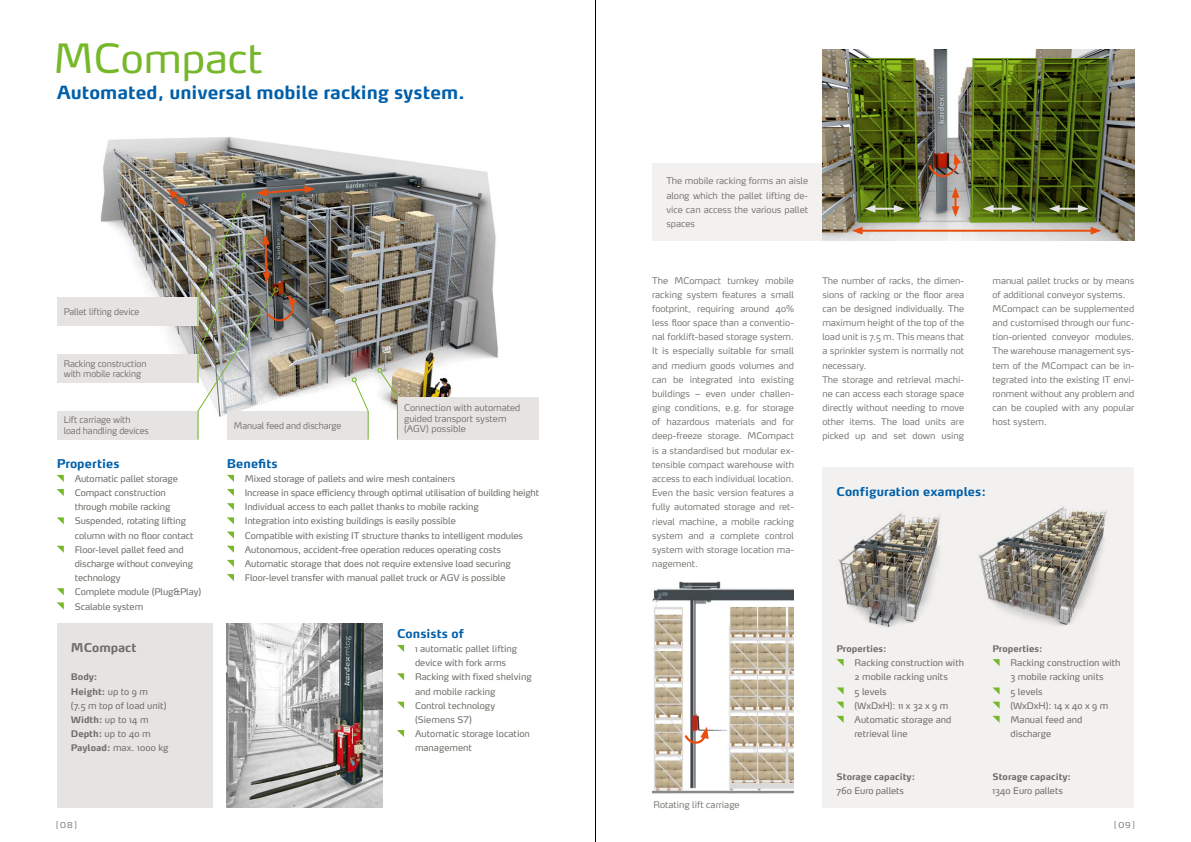
<style>
.page{position:relative;width:1191px;height:842px;background:#fff}
.page>*{position:absolute;margin:0;border:0;box-sizing:border-box;transform-origin:0 0}
.t1{font:40px "Max OT";color:#76b82a}
.t2{font:700 18px "Max OT";color:#005faa}
.t3{font:700 12px "Max OT";letter-spacing:.005em;color:#005faa}
.t4{font:700 12px "Max OT";color:#6f6c66}
.t5{font:300 9px/14.2px "Max OT";color:#6f6c66}
.t6{font:9px/14.2px "Max OT";letter-spacing:-.01em;color:#6f6c66}
.t7{font:300 9px/10.8px "Max OT";color:#6f6c66;scale:.96 1}
.t8{font:700 9px "Max OT";color:#6f6c66}
.t9{font:300 8px "Max OT";color:#6f6c66}
.s1{font-weight:700}
</style>
<div class="page">
<div style="left:652px;top:163px;width:312px;height:78px;background:#f2f1f0"></div>
<div style="left:57px;top:624px;width:156px;height:184px;background:#e5e4e2"></div>
<svg style="left:184px;top:51px;width:19px;height:30px"></svg>
<img style="left:652px;top:581px;width:106px;height:214px">
<img style="left:758px;top:588px;width:36px;height:206px">
<img style="left:227px;top:624px;width:156px;height:184px">
<img style="left:83px;top:137px;width:415px;height:260px">
<svg style="left:227px;top:475px;width:7px;height:7px"></svg>
<svg style="left:227px;top:489px;width:7px;height:7px"></svg>
<svg style="left:227px;top:503px;width:7px;height:7px"></svg>
<svg style="left:227px;top:517px;width:7px;height:7px"></svg>
<svg style="left:227px;top:531px;width:7px;height:8px"></svg>
<svg style="left:227px;top:546px;width:7px;height:7px"></svg>
<svg style="left:227px;top:560px;width:7px;height:7px"></svg>
<svg style="left:227px;top:574px;width:7px;height:7px"></svg>
<div style="left:227px;top:411px;width:142px;height:28px;background:#e5e4e2"></div>
<div style="left:57px;top:411px;width:141px;height:28px;background:#e5e4e2"></div>
<div style="left:57px;top:354px;width:141px;height:29px;background:#e5e4e2"></div>
<div style="left:57px;top:298px;width:141px;height:28px;background:#e5e4e2"></div>
<svg style="left:352px;top:377px;width:17px;height:63px"></svg>
<img style="left:822px;top:50px;width:312px;height:191px">
<div style="left:822px;top:468px;width:312px;height:340px;background:#f2f1f0"></div>
<img style="left:979px;top:506px;width:128px;height:120px">
<img style="left:839px;top:512px;width:101px;height:115px">
<hr style="left:858px;top:230px;width:236px;height:2px;background:#e94e0f">
<svg style="left:849px;top:58px;width:70px;height:177px;background:#5a6923"></svg>
<svg style="left:970px;top:58px;width:138px;height:177px;background:#536121"></svg>
<svg style="left:951px;top:187px;width:8px;height:30px"></svg>
<svg style="left:167px;top:189px;width:21px;height:17px"></svg>
<img style="left:197px;top:186px;width:118px;height:254px">
<svg style="left:927px;top:154px;width:35px;height:26px"></svg>
<svg style="left:683px;top:727px;width:25px;height:18px"></svg>
<svg style="left:397px;top:645px;width:7px;height:7px"></svg>
<svg style="left:397px;top:673px;width:7px;height:7px"></svg>
<svg style="left:397px;top:702px;width:7px;height:7px"></svg>
<svg style="left:397px;top:730px;width:7px;height:7px"></svg>
<svg style="left:57px;top:475px;width:7px;height:7px"></svg>
<svg style="left:57px;top:489px;width:7px;height:7px"></svg>
<svg style="left:57px;top:517px;width:7px;height:7px"></svg>
<svg style="left:57px;top:546px;width:7px;height:7px"></svg>
<svg style="left:57px;top:588px;width:7px;height:7px"></svg>
<svg style="left:57px;top:602px;width:7px;height:7px"></svg>
<svg style="left:992px;top:659px;width:7px;height:7px"></svg>
<svg style="left:992px;top:687px;width:7px;height:7px"></svg>
<svg style="left:993px;top:702px;width:6px;height:6px"></svg>
<svg style="left:992px;top:716px;width:7px;height:7px"></svg>
<svg style="left:836px;top:659px;width:7px;height:7px"></svg>
<svg style="left:836px;top:687px;width:7px;height:7px"></svg>
<svg style="left:837px;top:702px;width:6px;height:6px"></svg>
<svg style="left:837px;top:716px;width:6px;height:6px"></svg>
<div style="left:397px;top:397px;width:142px;height:42px;background:#e5e4e2"></div>
<svg style="left:377px;top:368px;width:21px;height:72px"></svg>
<hr style="left:595px;top:0;width:1px;height:842px;background:#000">
<h1 class="t1" style="left:54px;top:33px;width:211px">MCom act</h1>
<h2 class="t2" style="left:57px;top:81px;width:410px">Automated, universal mobile racking system.</h2>
<p class="t7" style="left:64px;top:306px;width:80px">Pallet lifting device</p>
<p class="t7" style="left:64px;top:358px;width:88px">Racking construction with mobile racking</p>
<p class="t7" style="left:64px;top:414px;width:90px">Lift carriage with load handling devices</p>
<p class="t7" style="left:234px;top:420px;width:113px">Manual feed and discharge</p>
<p class="t5" style="left:404px;top:402px;width:118px;line-height:10.8px">Connection with automated guided transport system (AGV) possible</p>
<h3 class="t3" style="left:57px;top:456px;width:64px">Properties</h3>
<h3 class="t3" style="left:227px;top:456px;width:52px">Benefits</h3>
<p class="t6" style="left:245px;top:471px;width:296px">Mixed storage of pallets and wire mesh containers<br>Increase in space efficiency through optimal utilisation of building height Individual access to each pallet thanks to mobile racking<br>Integration into existing buildings is easily possible<br>Compatible with existing IT structure thanks to intelligent modules Autonomous, accident-free operation reduces operating costs Automatic storage that does not require extensive load securing Floor-level transfer with manual pallet truck or AGV is possible</p>
<p class="t6" style="left:75px;top:471px;width:128px">Automatic pallet storage<br>Compact construction<br>through mobile racking<br>Suspended, rotating lifting column with no floor contact<br>Floor-level pallet feed and discharge without conveying technology<br>Complete module (Plug&amp;Play)<br>Scalable system</p>
<h3 class="t4" style="left:71px;top:640px;width:67px">MCompact</h3>
<p class="t6" style="left:71px;top:670px;width:99px"><span class="s1">Body:<br>Height:</span> up to 9 m<br>(7.5 m top of load unit)<br><span class="s1">Width:</span> up to 14 m<br><span class="s1">Depth:</span> up to 40 m<br><span class="s1">Payload:</span> max. 1000 kg</p>
<h3 class="t3" style="left:397px;top:626px;width:68px">Consists of</h3>
<p class="t6" style="left:415px;top:641px;width:118px">1 automatic pallet lifting device with fork arms<br>Racking with fixed shelving and mobile racking<br>Control technology (Siemens S7)<br>Automatic storage location management</p>
<p class="t5" style="left:666px;top:174px;width:143px;text-align:justify">The mobile racking forms an aisle along which the pallet lifting de&shy;vice can access the various pallet spaces</p>
<p class="t5" style="left:652px;top:273px;width:143px;text-align:justify">The MCompact turnkey mobile racking system features a small footprint, requiring around 40% less floor space than a conventio&shy;nal forklift-based storage system.<br>It is especially suitable for small and medium goods volumes and can be integrated into existing buildings – even under challen&shy;ging conditions, e.g. for storage of hazardous materials and for deep-freeze storage. MCompact is a standardised but modular ex&shy;tensible compact warehouse with access to each individual location.<br>Even the basic version features a fully automated storage and ret&shy;rieval machine, a mobile racking system and a complete control system with storage location ma&shy;nagement.</p>
<p class="t5" style="left:822px;top:273px;width:143px">The number of racks, the dimen&shy;sions of racking or the floor area can be designed individually. The maximum height of the top of the load unit is 7.5 m. This means that a sprinkler system is normally not necessary.<br>The storage and retrieval machi&shy;ne can access each storage space directly without needing to move other items. The load units are picked up and set down using</p>
<p class="t5" style="left:992px;top:273px;width:143px">manual pallet trucks or by means of additional conveyor systems.<br>MCompact can be supplemented and customised through our func&shy;tion-oriented conveyor modules.<br>The warehouse management sys&shy;tem of the MCompact can be in&shy;tegrated into the existing IT envi&shy;ronment without any problem and can be coupled with any popular host system.</p>
<h3 class="t3" style="left:836px;top:484px;width:151px">Configuration examples:</h3>
<p class="t5" style="left:653px;top:797px;width:88px">Rotating lift carriage</p>
<p class="t8" style="left:836px;top:643px;width:52px">Properties:</p>
<p class="t6" style="left:854px;top:656px;width:111px">Racking construction with<br>2 mobile racking units<br>5 levels<br>(WxDxH): 11 x 32 x 9 m<br>Automatic storage and retrieval line</p>
<p class="t8" style="left:836px;top:770px;width:80px">Storage capacity:</p>
<p class="t6" style="left:836px;top:783px;width:69px">760 Euro pallets</p>
<p class="t8" style="left:992px;top:643px;width:52px">Properties:</p>
<p class="t6" style="left:1010px;top:656px;width:112px">Racking construction with<br>3 mobile racking units<br>5 levels<br>(WxDxH): 14 x 40 x 9 m<br>Manual feed and discharge</p>
<p class="t8" style="left:992px;top:770px;width:80px">Storage capacity:</p>
<p class="t6" style="left:992px;top:783px;width:72px">1340 Euro pallets</p>
<p class="t9" style="left:56px;top:820px;width:22px">[08]</p>
<p class="t9" style="left:1114px;top:820px;width:22px">[09]</p>
</div>
